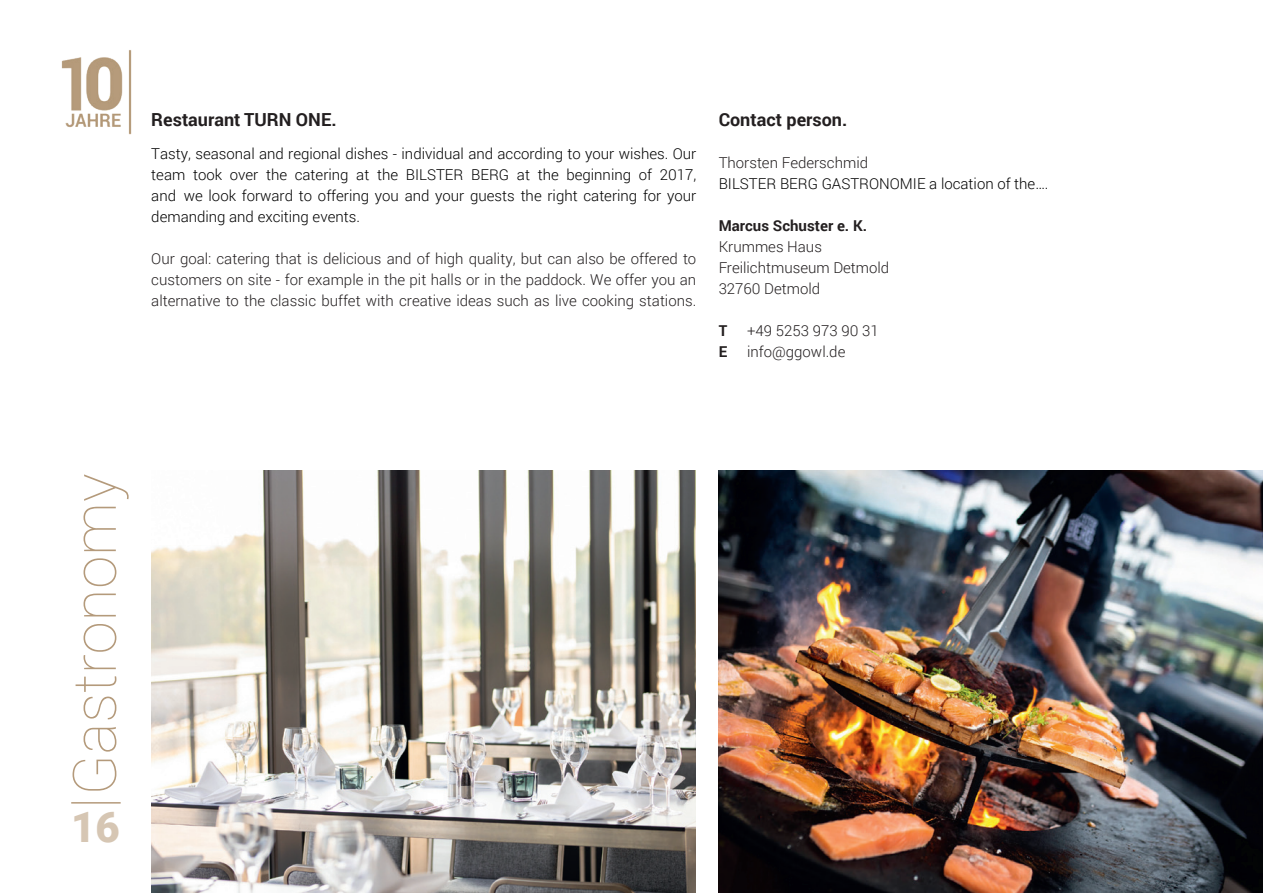
<style>
.page{position:relative;width:1263px;height:893px;background:#fff}
.page>*{position:absolute;margin:0;border:0;box-sizing:border-box;transform-origin:0 0}
.t1{font:100 60px "Roboto";color:#b49a7b}
.t2{font:900 42px "Roboto";color:#d6c6b3}
.t3{font:700 18px "Roboto";color:#231f20}
.t4{font:700 18px "Roboto";color:#231f20}
.t5{font:300 15px/21px "Roboto";color:#231f20;text-align:justify}
.t6{font:300 15px/21px "Roboto";color:#000;text-align:justify}
.t7{font:700 15px "Roboto";color:#231f20}
</style>
<div class="page">
<img style="left:719px;top:470px;width:544px;height:423px">
<img style="left:61px;top:50px;width:71px;height:85px">
<hr style="left:71px;top:802px;width:50px;height:2px;background:#b49a7b">
<img style="left:151px;top:470px;width:545px;height:423px">
<p class="t3" style="left:151px;top:107px;width:187px">Restaurant TURN ONE.</p>
<p class="t6" style="left:151px;top:143px;width:546px">Tasty, seasonal and regional dishes - individual and according to your wishes. Our team took over the catering at the BILSTER BERG at the beginning of 2017, and we look forward to offering you and your guests the right catering for your demanding and exciting events.</p>
<p class="t5" style="left:151px;top:248px;width:546px">Our goal: catering that is delicious and of high quality, but can also be offered to customers on site - for example in the pit halls or in the paddock. We offer you an alternative to the classic buffet with creative ideas such as live cooking stations.</p>
<p class="t4" style="left:719px;top:107px;width:130px">Contact person.</p>
<p class="t5" style="left:719px;top:152px;width:151px">Thorsten Federschmid</p>
<p class="t6" style="left:719px;top:173px;width:331px">BILSTER BERG GASTRONOMIE a location of the….</p>
<p class="t7" style="left:719px;top:215px;width:150px">Marcus Schuster e. K.</p>
<p class="t5" style="left:719px;top:236px;width:172px;text-align:left">Krummes Haus<br>Freilichtmuseum Detmold<br>32760 Detmold</p>
<p class="t7" style="left:719px;top:320px;width:10px">T</p>
<p class="t5" style="left:747px;top:320px;width:133px">+49 5253 973 90 31</p>
<p class="t7" style="left:719px;top:341px;width:10px">E</p>
<p class="t5" style="left:747px;top:341px;width:100px">info@ggowl.de</p>
<h1 class="t1" style="left:53px;top:795px;width:324px;rotate:-90deg">Gastronomy</h1>
<h2 class="t2" style="left:71px;top:797px;width:50px">16</h2>
</div>
